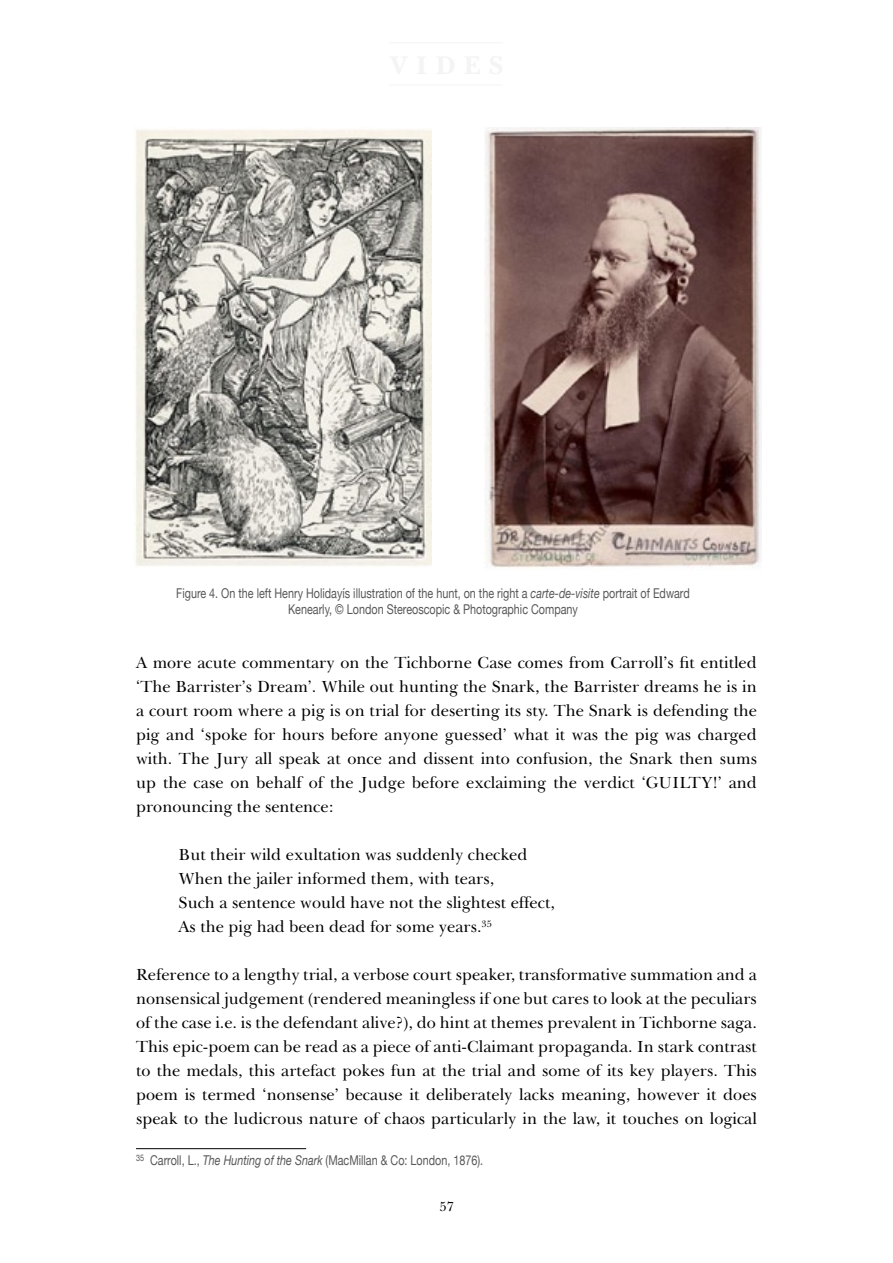
<style>
.page{position:relative;width:893px;height:1263px;background:#fff}
.page>*{position:absolute;margin:0;border:0;box-sizing:border-box;transform-origin:0 0}
.t1{font:16.5px/24px "Baskerville BT";color:#000;text-align:justify}
.t2{font:13.5px/16.5px "Helvetica Neue";color:#58585a;text-align:center;scale:.8 1}
.t3{font:13.5px "Baskerville BT";color:#000}
.s1{font-style:italic}
</style>
<div class="page">
<hr style="left:389px;top:85px;width:114px;height:1px;background:#f6f6f6">
<hr style="left:389px;top:42px;width:114px;height:1px;background:#f6f6f6">
<hr style="left:136px;top:1148px;width:170px;height:1px;background:#000">
<img style="left:135px;top:129px;width:296px;height:437px">
<img style="left:485px;top:128px;width:277px;height:440px">
<p class="t2" style="left:176px;top:584px;width:643px">Figure 4. On the left Henry Holidayís illustration of the hunt, on the right a <span class="s1">carte-de-visite</span> portrait of Edward<br>Kenearly, © London Stereoscopic &amp; Photographic Company</p>
<p class="t1" style="left:136px;top:651px;width:622px">A more acute commentary on the Tichborne Case comes from Carroll’s fit entitled ‘The Barrister’s Dream’. While out hunting the Snark, the Barrister dreams he is in a court room where a pig is on trial for deserting its sty. The Snark is defending the pig and ‘spoke for hours before anyone guessed’ what it was the pig was charged with. The Jury all speak at once and dissent into confusion, the Snark then sums up the case on behalf of the Judge before exclaiming the verdict ‘GUILTY!’ and pronouncing the sentence:</p>
<p class="t1" style="left:179px;top:843px;width:378px;text-align:left">But their wild exultation was suddenly checked When the jailer informed them, with tears,<br>Such a sentence would have not the slightest effect, As the pig had been dead for some years.<sup>35</sup></p>
<p class="t1" style="left:136px;top:963px;width:622px">Reference to a lengthy trial, a verbose court speaker, transformative summation and a nonsensical judgement (rendered meaningless if one but cares to look at the peculiars of the case i.e. is the defendant alive?), do hint at themes prevalent in Tichborne saga.<br>This epic-poem can be read as a piece of anti-Claimant propaganda. In stark contrast to the medals, this artefact pokes fun at the trial and some of its key players. This poem is termed ‘nonsense’ because it deliberately lacks meaning, however it does speak to the ludicrous nature of chaos particularly in the law, it touches on logical</p>
<p class="t2" style="left:136px;top:1151px;width:435px"><sup>35</sup> Carroll, L., <span class="s1">The Hunting of the Snark</span> (MacMillan &amp; Co: London, 1876).</p>
<p class="t3" style="left:439px;top:1198px;width:16px">57</p>
</div>
